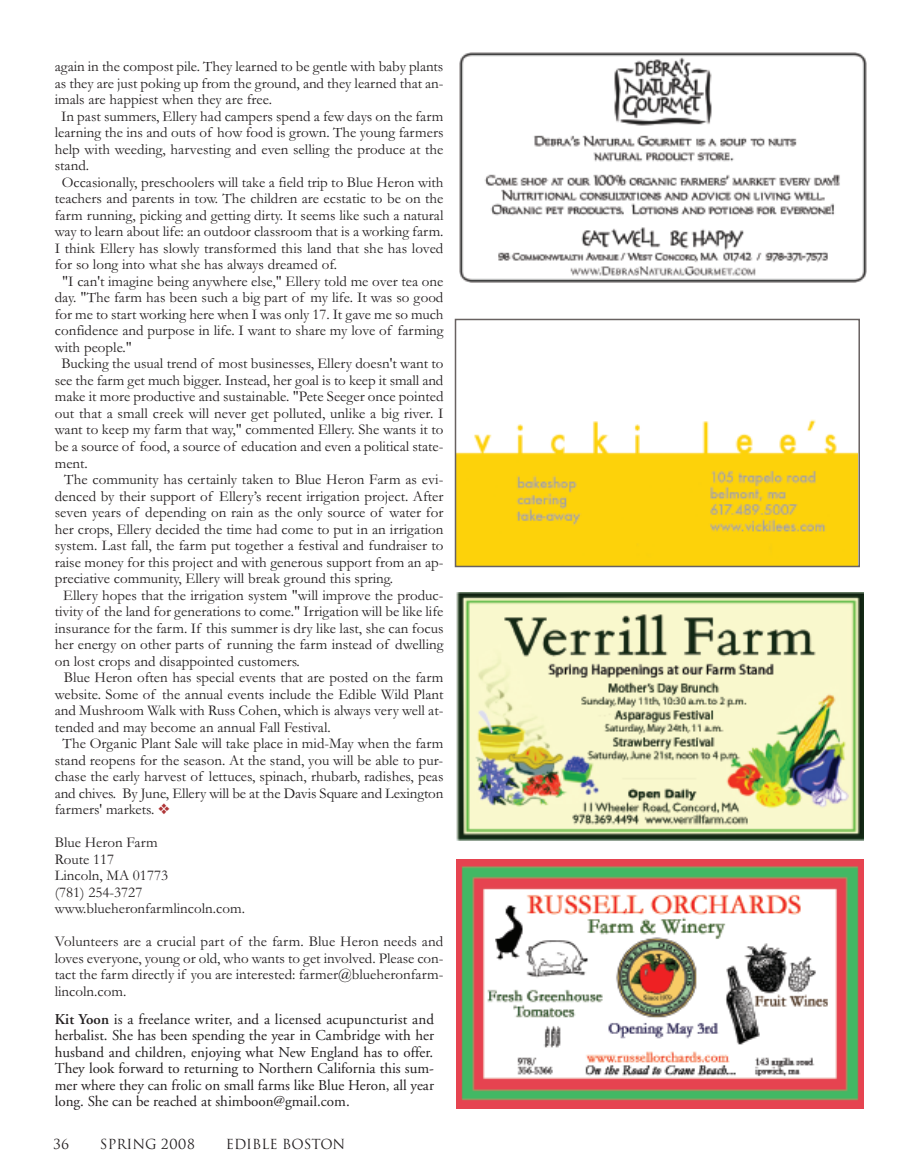
<style>
.page{position:relative;width:905px;height:1175px;background:#fff}
.page>*{position:absolute;margin:0;border:0;box-sizing:border-box;transform-origin:0 0}
.t1{font:15px/16.5px "Garamond";color:#231f20}
.t2{font:15px/16.5px "Adobe Garamond";color:#231f20;text-align:justify}
.t3{font:13.5px "Trajan";color:#231f20}
.s1{color:#af3537}
.s2{font-weight:600}
</style>
<div class="page">
<img style="left:460px;top:52px;width:406px;height:231px">
<img style="left:457px;top:419px;width:400px;height:145px">
<div style="left:454px;top:319px;width:406px;height:248px;border:2px solid #686261"></div>
<img style="left:457px;top:592px;width:406px;height:249px">
<img style="left:457px;top:860px;width:406px;height:248px">
<p class="t1" style="left:55px;top:58px;width:390px">again in the compost pile. They learned to be gentle with baby plants</p>
<p class="t1" style="left:55px;top:74px;width:390px">as they are just poking up from the ground, and they learned that an-</p>
<p class="t1" style="left:55px;top:91px;width:219px">imals are happiest when they are free.</p>
<p class="t1" style="left:61px;top:107px;width:384px">In past summers, Ellery had campers spend a few days on the farm</p>
<p class="t1" style="left:55px;top:124px;width:390px">learning the ins and outs of how food is grown. The young farmers</p>
<p class="t1" style="left:55px;top:140px;width:390px">help with weeding, harvesting and even selling the produce at the</p>
<p class="t1" style="left:55px;top:157px;width:36px">stand.</p>
<p class="t1" style="left:62px;top:173px;width:383px">Occasionally, preschoolers will take a field trip to Blue Heron with</p>
<p class="t1" style="left:55px;top:190px;width:390px">teachers and parents in tow. The children are ecstatic to be on the</p>
<p class="t1" style="left:55px;top:206px;width:390px">farm running, picking and getting dirty. It seems like such a natural</p>
<p class="t1" style="left:55px;top:223px;width:390px">way to learn about life: an outdoor classroom that is a working farm.</p>
<p class="t1" style="left:55px;top:239px;width:390px">I think Ellery has slowly transformed this land that she has loved</p>
<p class="t1" style="left:55px;top:256px;width:284px">for so long into what she has always dreamed of.</p>
<p class="t1" style="left:62px;top:272px;width:383px">"I can't imagine being anywhere else," Ellery told me over tea one</p>
<p class="t1" style="left:55px;top:289px;width:390px">day. "The farm has been such a big part of my life. It was so good</p>
<p class="t1" style="left:55px;top:305px;width:390px">for me to start working here when I was only 17. It gave me so much</p>
<p class="t1" style="left:55px;top:322px;width:390px">confidence and purpose in life. I want to share my love of farming</p>
<p class="t1" style="left:55px;top:338px;width:79px">with people."</p>
<p class="t1" style="left:61px;top:355px;width:383px">Bucking the usual trend of most businesses, Ellery doesn't want to</p>
<p class="t1" style="left:55px;top:371px;width:390px">see the farm get much bigger. Instead, her goal is to keep it small and</p>
<p class="t1" style="left:55px;top:388px;width:390px">make it more productive and sustainable. "Pete Seeger once pointed</p>
<p class="t1" style="left:55px;top:404px;width:390px">out that a small creek will never get polluted, unlike a big river. I</p>
<p class="t1" style="left:55px;top:421px;width:390px">want to keep my farm that way," commented Ellery. She wants it to</p>
<p class="t1" style="left:55px;top:437px;width:390px">be a source of food, a source of education and even a political state-</p>
<p class="t1" style="left:55px;top:454px;width:35px">ment.</p>
<p class="t1" style="left:64px;top:470px;width:381px">The community has certainly taken to Blue Heron Farm as evi-</p>
<p class="t1" style="left:55px;top:487px;width:390px">denced by their support of Ellery’s recent irrigation project. After</p>
<p class="t1" style="left:55px;top:503px;width:390px">seven years of depending on rain as the only source of water for</p>
<p class="t1" style="left:55px;top:520px;width:390px">her crops, Ellery decided the time had come to put in an irrigation</p>
<p class="t1" style="left:55px;top:536px;width:390px">system. Last fall, the farm put together a festival and fundraiser to</p>
<p class="t1" style="left:55px;top:553px;width:390px">raise money for this project and with generous support from an ap-</p>
<p class="t1" style="left:55px;top:569px;width:340px">preciative community, Ellery will break ground this spring.</p>
<p class="t1" style="left:63px;top:586px;width:382px">Ellery hopes that the irrigation system "will improve the produc-</p>
<p class="t1" style="left:55px;top:602px;width:390px">tivity of the land for generations to come." Irrigation will be like life</p>
<p class="t1" style="left:55px;top:619px;width:390px">insurance for the farm. If this summer is dry like last, she can focus</p>
<p class="t1" style="left:55px;top:635px;width:390px">her energy on other parts of running the farm instead of dwelling</p>
<p class="t1" style="left:55px;top:652px;width:247px">on lost crops and disappointed customers.</p>
<p class="t1" style="left:64px;top:668px;width:381px">Blue Heron often has special events that are posted on the farm</p>
<p class="t1" style="left:55px;top:685px;width:390px">website. Some of the annual events include the Edible Wild Plant</p>
<p class="t1" style="left:55px;top:701px;width:390px">and Mushroom Walk with Russ Cohen, which is always very well at-</p>
<p class="t1" style="left:55px;top:718px;width:277px">tended and may become an annual Fall Festival.</p>
<p class="t1" style="left:63px;top:734px;width:382px">The Organic Plant Sale will take place in mid-May when the farm</p>
<p class="t1" style="left:55px;top:751px;width:390px">stand reopens for the season. At the stand, you will be able to pur-</p>
<p class="t1" style="left:55px;top:767px;width:390px">chase the early harvest of lettuces, spinach, rhubarb, radishes, peas</p>
<p class="t1" style="left:55px;top:784px;width:390px">and chives. By June, Ellery will be at the Davis Square and Lexington</p>
<p class="t1" style="left:55px;top:800px;width:116px">farmers' markets. <span class="s1">❖</span></p>
<p class="t1" style="left:55px;top:833px;width:192px">Blue Heron Farm<br>Route 117<br>Lincoln, MA 01773<br>(781) 254-3727 www.blueheronfarmlincoln.com.</p>
<p class="t1" style="left:55px;top:932px;width:390px;text-align:justify">Volunteers are a crucial part of the farm. Blue Heron needs and loves everyone, young or old, who wants to get involved. Please con&shy;tact the farm directly if you are interested: farmer@blueheronfarm&shy;lincoln.com.</p>
<p class="t2" style="left:55px;top:1012px;width:381px"><span class="s2">Kit Yoon</span> is a freelance writer, and a licensed acupuncturist and herbalist. She has been spending the year in Cambridge with her husband and children, enjoying what New England has to offer.<br>They look forward to returning to Northern California this sum&shy;mer where they can frolic on small farms like Blue Heron, all year long. She can be reached at shimboon@gmail.com.</p>
<p class="t3" style="left:53px;top:1136px;width:18px">36</p>
<p class="t3" style="left:100px;top:1136px;width:97px">SPRING 2008</p>
<p class="t3" style="left:226px;top:1136px;width:121px">EDIBLE BOSTON</p>
</div>
